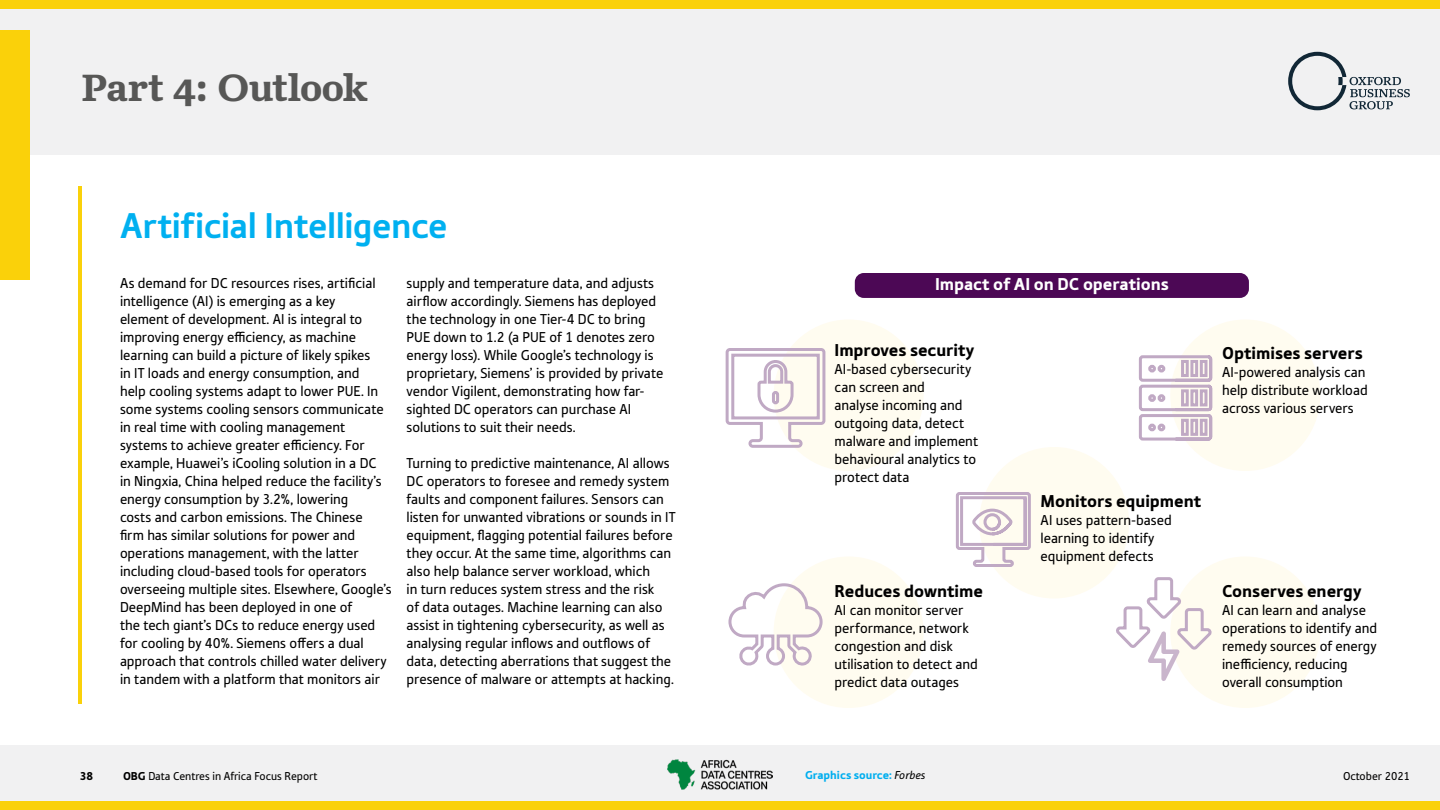
<style>
.page{position:relative;width:1440px;height:810px;background:#fff}
.page>*{position:absolute;margin:0;border:0;box-sizing:border-box;transform-origin:0 0}
.t1{font:700 37.5px "Tabula ITC Std";letter-spacing:-.01em;color:#00b0f0}
.t2{font:700 37.5px "Kunstuff";letter-spacing:-.01em;color:#575756}
.t3{font:900 18px "Tabula ITC Std";color:#000}
.t4{font:900 18px "Tabula ITC Std";letter-spacing:-.005em;color:#fff}
.t5{font:15px/18px "Tabula ITC Std";letter-spacing:-.005em;color:#000}
.t6{font:12px "Tabula ITC Std";color:#000}
.t7{font:900 12px "Tabula ITC Std";color:#00aeef}
.t8{font:900 12px "Tabula ITC Std";color:#000}
.s1{font-weight:900}
.s2{font-weight:400;font-style:italic;color:#000}
</style>
<div class="page">
<div style="left:855px;top:273px;width:394px;height:25px;background:#4c0855;border-radius:9px"></div>
<div style="left:0;top:8px;width:1440px;height:147px;background:#f1f1f2"></div>
<div style="left:0;top:0;width:1440px;height:8px;background:#fad10a"></div>
<div style="left:0;top:745px;width:1439px;height:57px;background:#f1f1f2"></div>
<div style="left:0;top:155px;width:30px;height:125px;background:#fad10a"></div>
<div style="left:0;top:30px;width:30px;height:125px;background:#fad10a"></div>
<div style="left:0;top:802px;width:1440px;height:8px;background:#fad10a"></div>
<svg style="left:1288px;top:52px;width:122px;height:58px"></svg>
<hr style="left:78px;top:186px;width:3px;height:518px;background:#fad10a">
<div style="left:774px;top:320px;width:150px;height:151px;background:#fffcf0;border-radius:50%"></div>
<div style="left:979px;top:447px;width:150px;height:151px;background:#fffcf0;border-radius:50%"></div>
<div style="left:1170px;top:320px;width:150px;height:151px;background:#fffcf0;border-radius:50%"></div>
<div style="left:1170px;top:556px;width:150px;height:152px;background:#fffcf0;border-radius:50%"></div>
<div style="left:774px;top:556px;width:150px;height:152px;background:#fffcf0;border-radius:50%"></div>
<svg style="left:1138px;top:355px;width:75px;height:86px"></svg>
<svg style="left:728px;top:583px;width:95px;height:85px"></svg>
<svg style="left:955px;top:492px;width:76px;height:75px"></svg>
<svg style="left:1116px;top:577px;width:96px;height:104px"></svg>
<svg style="left:725px;top:346px;width:101px;height:102px"></svg>
<img style="left:667px;top:759px;width:106px;height:30px">
<h1 class="t2" style="left:81px;top:65px;width:289px">Part 4: Outlook</h1>
<h1 class="t1" style="left:120px;top:204px;width:329px">Artificial Intelligence</h1>
<p class="t5" style="left:120px;top:274px;width:273px">As demand for DC resources rises, artificial intelligence (AI) is emerging as a key<br>element of development. AI is integral to improving energy efficiency, as machine learning can build a picture of likely spikes<br>in IT loads and energy consumption, and<br>help cooling systems adapt to lower PUE. In some systems cooling sensors communicate in real time with cooling management systems to achieve greater efficiency. For example, Huawei’s iCooling solution in a DC<br>in Ningxia, China helped reduce the facility’s energy consumption by 3.2%, lowering<br>costs and carbon emissions. The Chinese<br>firm has similar solutions for power and operations management, with the latter including cloud-based tools for operators overseeing multiple sites. Elsewhere, Google’s DeepMind has been deployed in one of<br>the tech giant’s DCs to reduce energy used for cooling by 40%. Siemens offers a dual approach that controls chilled water delivery in tandem with a platform that monitors air</p>
<p class="t5" style="left:407px;top:274px;width:258px">supply and temperature data, and adjusts airflow accordingly. Siemens has deployed the technology in one Tier-4 DC to bring PUE down to 1.2 (a PUE of 1 denotes zero energy loss). While Google’s technology is proprietary, Siemens’ is provided by private vendor Vigilent, demonstrating how far&shy;sighted DC operators can purchase AI solutions to suit their needs.</p>
<p class="t5" style="left:407px;top:454px;width:270px">Turning to predictive maintenance, AI allows DC operators to foresee and remedy system faults and component failures. Sensors can listen for unwanted vibrations or sounds in IT equipment, flagging potential failures before they occur. At the same time, algorithms can also help balance server workload, which<br>in turn reduces system stress and the risk<br>of data outages. Machine learning can also assist in tightening cybersecurity, as well as analysing regular inflows and outflows of data, detecting aberrations that suggest the presence of malware or attempts at hacking.</p>
<p class="t4" style="left:935px;top:273px;width:235px">Impact of AI on DC operations</p>
<p class="t3" style="left:835px;top:339px;width:141px">Improves security</p>
<p class="t5" style="left:835px;top:360px;width:145px">AI-based cybersecurity can screen and<br>analyse incoming and outgoing data, detect malware and implement behavioural analytics to protect data</p>
<p class="t3" style="left:835px;top:581px;width:150px">Reduces downtime</p>
<p class="t5" style="left:835px;top:601px;width:145px">AI can monitor server performance, network congestion and disk utilisation to detect and predict data outages</p>
<p class="t3" style="left:1041px;top:491px;width:162px">Monitors equipment</p>
<p class="t5" style="left:1041px;top:511px;width:133px">AI uses pattern-based learning to identify equipment defects</p>
<p class="t3" style="left:1222px;top:342px;width:142px">Optimises servers</p>
<p class="t5" style="left:1222px;top:363px;width:147px">AI-powered analysis can help distribute workload across various servers</p>
<p class="t3" style="left:1222px;top:581px;width:141px">Conserves energy</p>
<p class="t5" style="left:1222px;top:601px;width:157px">AI can learn and analyse operations to identify and remedy sources of energy inefficiency, reducing overall consumption</p>
<p class="t8" style="left:80px;top:769px;width:15px">38</p>
<p class="t6" style="left:123px;top:769px;width:196px"><span class="s1">OBG</span> Data Centres in Africa Focus Report</p>
<p class="t7" style="left:805px;top:768px;width:122px">Graphics source: <span class="s2">Forbes</span></p>
<p class="t6" style="left:1343px;top:769px;width:68px">October 2021</p>
</div>
